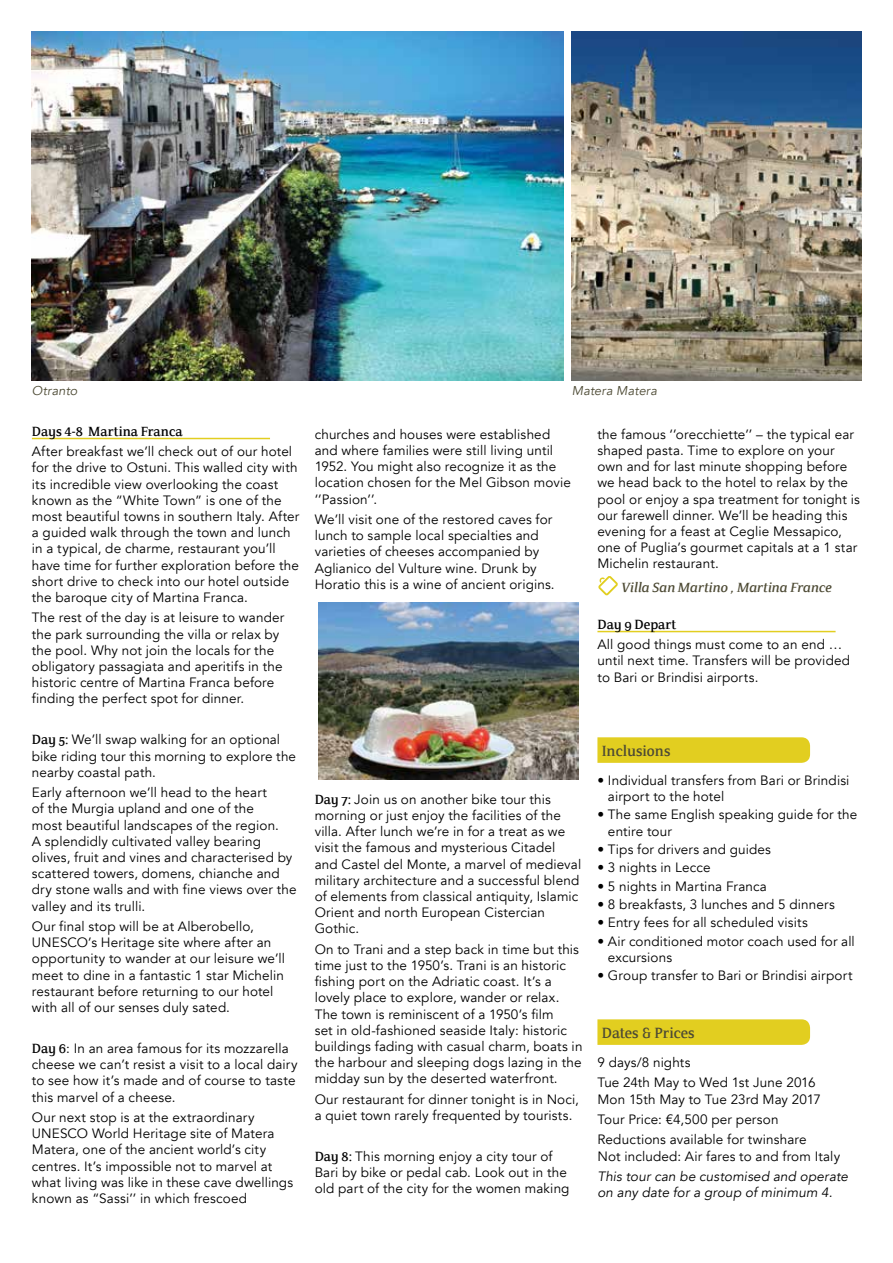
<style>
.page{position:relative;width:893px;height:1263px;background:#fff}
.page>*{position:absolute;margin:0;border:0;box-sizing:border-box;transform-origin:0 0}
.t1{font:100 15px "Crete";color:#4d4a34}
.t2{font:13.5px/16.2px "Avenir";letter-spacing:.01em;color:#000}
.t3{font:italic 13.5px/16.2px "Avenir";letter-spacing:.01em;color:#000}
.t4{font:100 13.5px "Crete";color:#000}
.t5{font:italic 100 13.5px "Crete";letter-spacing:-.005em;color:#4d4a34}
.t6{font:italic 12.75px "Avenir";letter-spacing:.01em;color:#4d4a34}
.s1{font-family:"Crete";font-weight:100}
</style>
<div class="page">
<hr style="left:597px;top:631px;width:239px;height:1px;background:#e2ce20">
<svg style="left:598px;top:576px;width:20px;height:19px"></svg>
<img style="left:572px;top:32px;width:289px;height:349px">
<img style="left:32px;top:32px;width:531px;height:349px">
<svg style="left:597px;top:737px;width:213px;height:26px"></svg>
<svg style="left:597px;top:1019px;width:213px;height:26px"></svg>
<hr style="left:32px;top:438px;width:238px;height:1px;background:#e2ce20">
<img style="left:318px;top:603px;width:261px;height:177px">
<p class="t6" style="left:32px;top:383px;width:47px">Otranto</p>
<p class="t4" style="left:32px;top:422px;width:152px">Days 4-8 Martina Franca</p>
<p class="t2" style="left:32px;top:444px;width:269px">After breakfast we’ll check out of our hotel for the drive to Ostuni. This walled city with its incredible view overlooking the coast known as the “White Town” is one of the most beautiful towns in southern Italy. After a guided walk through the town and lunch in a typical, de charme, restaurant you’ll have time for further exploration before the short drive to check into our hotel outside the baroque city of Martina Franca.</p>
<p class="t2" style="left:32px;top:610px;width:254px">The rest of the day is at leisure to wander the park surrounding the villa or relax by the pool. Why not join the locals for the obligatory passagiata and aperitifs in the historic centre of Martina Franca before finding the perfect spot for dinner.</p>
<p class="t2" style="left:32px;top:732px;width:266px"><span class="s1">Day 5:</span> We’ll swap walking for an optional bike riding tour this morning to explore the nearby coastal path.</p>
<p class="t2" style="left:32px;top:785px;width:266px">Early afternoon we’ll head to the heart<br>of the Murgia upland and one of the<br>most beautiful landscapes of the region.<br>A splendidly cultivated valley bearing olives, fruit and vines and characterised by scattered towers, domens, chianche and dry stone walls and with fine views over the valley and its trulli.</p>
<p class="t2" style="left:32px;top:918px;width:255px">Our final stop will be at Alberobello, UNESCO’s Heritage site where after an opportunity to wander at our leisure we’ll meet to dine in a fantastic 1 star Michelin restaurant before returning to our hotel with all of our senses duly sated.</p>
<p class="t2" style="left:32px;top:1040px;width:267px"><span class="s1">Day 6</span>: In an area famous for its mozzarella cheese we can’t resist a visit to a local dairy to see how it’s made and of course to taste this marvel of a cheese.</p>
<p class="t2" style="left:32px;top:1109px;width:263px">Our next stop is at the extraordinary UNESCO World Heritage site of Matera Matera, one of the ancient world’s city centres. It’s impossible not to marvel at what living was like in these cave dwellings known as “Sassi’’ in which frescoed</p>
<p class="t6" style="left:572px;top:383px;width:87px">Matera Matera</p>
<p class="t2" style="left:315px;top:426px;width:258px">churches and houses were established and where families were still living until 1952. You might also recognize it as the location chosen for the Mel Gibson movie ‘’Passion’’.</p>
<p class="t2" style="left:315px;top:511px;width:242px">We’ll visit one of the restored caves for lunch to sample local specialties and varieties of cheeses accompanied by Aglianico del Vulture wine. Drunk by Horatio this is a wine of ancient origins.</p>
<p class="t2" style="left:597px;top:426px;width:264px">the famous ‘’orecchiette’’ – the typical ear shaped pasta. Time to explore on your own and for last minute shopping before we head back to the hotel to relax by the pool or enjoy a spa treatment for tonight is our farewell dinner. We’ll be heading this evening for a feast at Ceglie Messapico, one of Puglia’s gourmet capitals at a 1 star Michelin restaurant.</p>
<p class="t5" style="left:621px;top:579px;width:212px">Villa San Martino , Martina France</p>
<p class="t4" style="left:597px;top:615px;width:80px">Day 9 Depart</p>
<p class="t2" style="left:597px;top:637px;width:254px">All good things must come to an end … until next time. Transfers will be provided to Bari or Brindisi airports.</p>
<p class="t2" style="left:315px;top:791px;width:268px"><span class="s1">Day 7:</span> Join us on another bike tour this morning or just enjoy the facilities of the villa. After lunch we’re in for a treat as we visit the famous and mysterious Citadel and Castel del Monte, a marvel of medieval military architecture and a successful blend of elements from classical antiquity, Islamic Orient and north European Cistercian Gothic.</p>
<p class="t2" style="left:315px;top:941px;width:269px">On to Trani and a step back in time but this time just to the 1950’s. Trani is an historic fishing port on the Adriatic coast. It’s a lovely place to explore, wander or relax.<br>The town is reminiscent of a 1950’s film<br>set in old-fashioned seaside Italy: historic buildings fading with casual charm, boats in the harbour and sleeping dogs lazing in the midday sun by the deserted waterfront.</p>
<p class="t2" style="left:315px;top:1091px;width:266px">Our restaurant for dinner tonight is in Noci, a quiet town rarely frequented by tourists.</p>
<p class="t2" style="left:315px;top:1148px;width:256px"><span class="s1">Day 8:</span> This morning enjoy a city tour of<br>Bari by bike or pedal cab. Look out in the old part of the city for the women making</p>
<p class="t1" style="left:602px;top:741px;width:70px">Inclusions</p>
<p class="t2" style="left:608px;top:772px;width:243px;text-indent:-11px">• Individual transfers from Bari or Brindisi airport to the hotel</p>
<p class="t2" style="left:608px;top:807px;width:251px;text-indent:-11px">• The same English speaking guide for the entire tour</p>
<p class="t2" style="left:597px;top:841px;width:175px">• Tips for drivers and guides</p>
<p class="t2" style="left:597px;top:860px;width:115px">• 3 nights in Lecce</p>
<p class="t2" style="left:597px;top:878px;width:171px">• 5 nights in Martina Franca</p>
<p class="t2" style="left:597px;top:896px;width:239px">• 8 breakfasts, 3 lunches and 5 dinners</p>
<p class="t2" style="left:597px;top:915px;width:212px">• Entry fees for all scheduled visits</p>
<p class="t2" style="left:608px;top:933px;width:248px;text-indent:-11px">• Air conditioned motor coach used for all excursions</p>
<p class="t2" style="left:597px;top:967px;width:257px">• Group transfer to Bari or Brindisi airport</p>
<p class="t1" style="left:602px;top:1023px;width:94px">Dates &amp; Prices</p>
<p class="t2" style="left:597px;top:1052px;width:220px;line-height:20.4px">9 days/8 nights<br>Tue 24th May to Wed 1st June 2016</p>
<p class="t2" style="left:597px;top:1089px;width:225px;line-height:20.4px">Mon 15th May to Tue 23rd May 2017<br>Tour Price: €4,500 per person<br>Reductions available for twinshare</p>
<p class="t2" style="left:597px;top:1148px;width:244px">Not included: Air fares to and from Italy</p>
<p class="t3" style="left:597px;top:1168px;width:252px">This tour can be customised and operate on any date for a group of minimum 4.</p>
</div>
